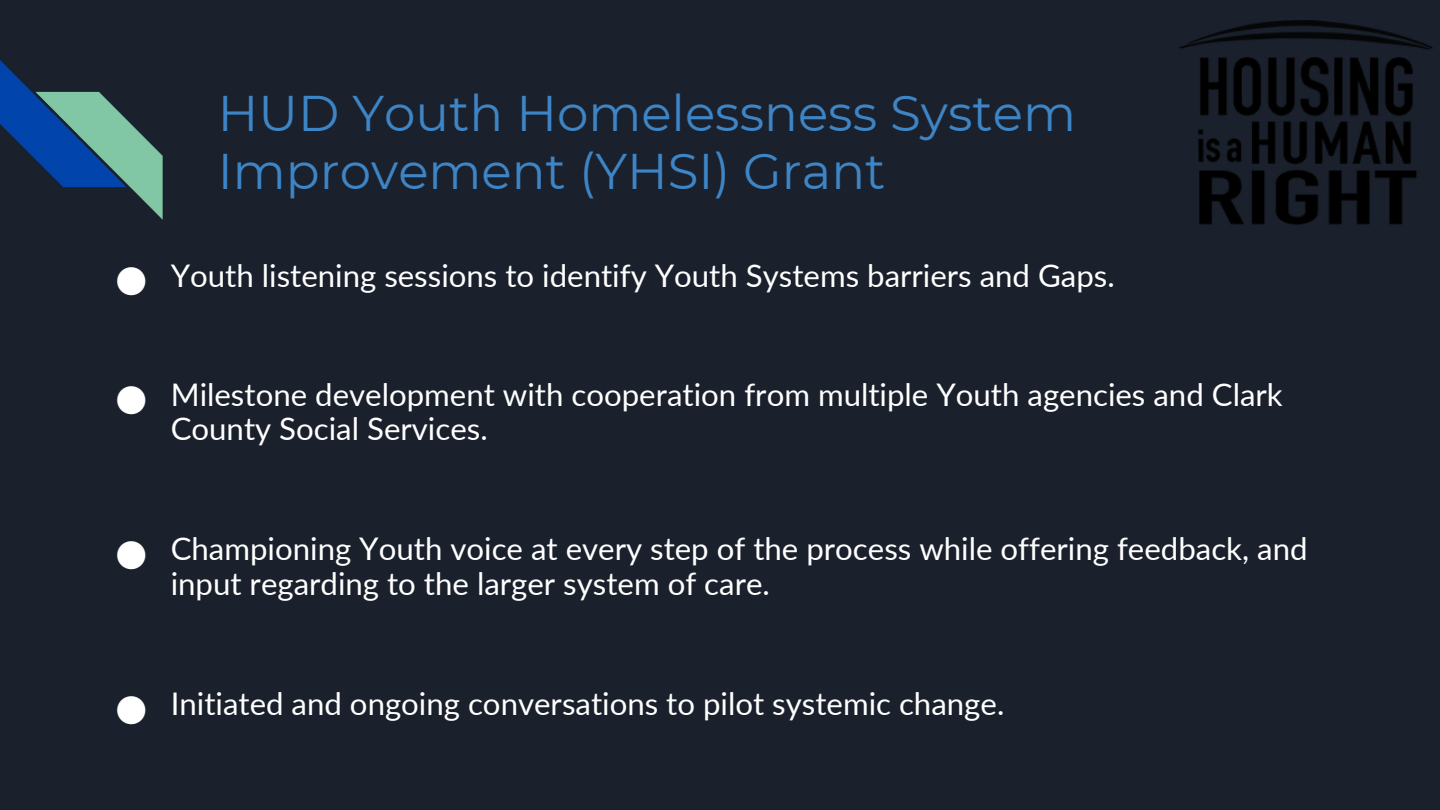
<style>
.page{position:relative;width:1440px;height:810px;background:#1b212c}
.page>*{position:absolute;margin:0;border:0;box-sizing:border-box;transform-origin:0 0}
.t1{font:50px/58.4px "Montserrat";color:#3d85c6}
.t2{font:31.2px/34.4px "Lato";color:#fff}
.t3{font:31.2px "Noto Sans CJ Ksc";color:#fff}
</style>
<div class="page">
<img style="left:0;top:60px;width:75px;height:128px">
<img style="left:75px;top:20px;width:1246px;height:200px">
<img style="left:1179px;top:21px;width:254px;height:204px">
<p class="t1" style="left:218px;top:84px;width:860px">HUD Youth Homelessness System<br>Improvement (YHSI) Grant</p>
<p class="t3" style="left:116px;top:257px;width:33px">●</p>
<p class="t2" style="left:171px;top:258px;width:946px">Youth listening sessions to identify Youth Systems barriers and Gaps.</p>
<h1 class="t3" style="left:116px;top:376px;width:33px">●</h1>
<p class="t2" style="left:171px;top:376px;width:1114px">Milestone development with cooperation from multiple Youth agencies and Clark<br>County Social Services.</p>
<p class="t3" style="left:116px;top:531px;width:33px">●</p>
<p class="t2" style="left:171px;top:531px;width:1138px">Championing Youth voice at every step of the process while offering feedback, and input regarding to the larger system of care.</p>
<p class="t3" style="left:116px;top:685px;width:33px">●</p>
<p class="t2" style="left:171px;top:686px;width:835px">Initiated and ongoing conversations to pilot systemic change.</p>
</div>
